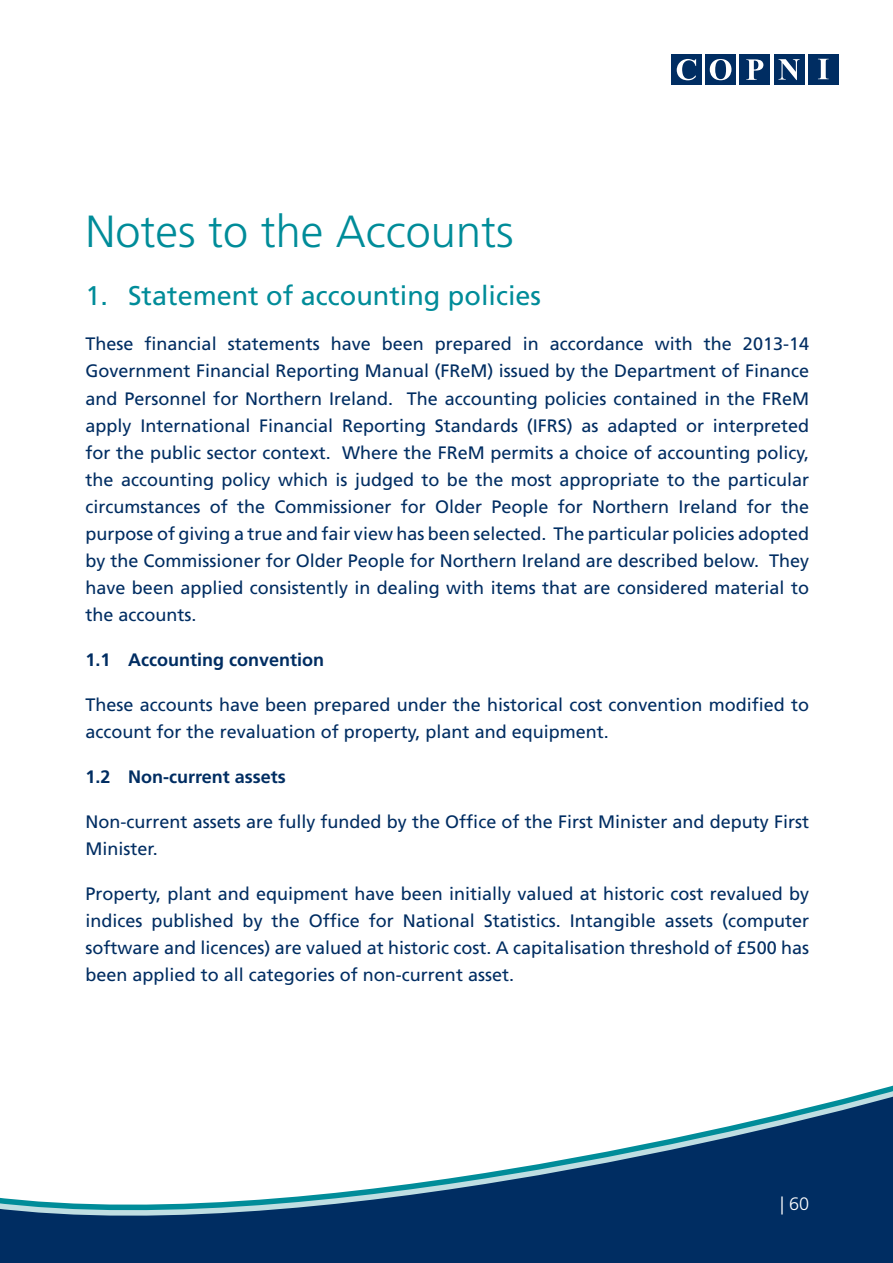
<style>
.page{position:relative;width:893px;height:1263px;background:#fff}
.page>*{position:absolute;margin:0;border:0;box-sizing:border-box;transform-origin:0 0}
.t1{font:300 45px "Frutiger";color:#008c99}
.t2{font:27px "Frutiger";color:#008c99}
.t3{font:18px/27px "Frutiger";color:#002d62;text-align:justify}
.t4{font:700 18px "Frutiger";color:#002d62}
.t5{font:300 18px "Frutiger";color:#fff}
</style>
<div class="page">
<svg style="left:0;top:1096px;width:892px;height:166px"></svg>
<div style="left:671px;top:54px;width:30px;height:31px;background:#002d62"></div>
<svg style="left:676px;top:59px;width:19px;height:21px"></svg>
<div style="left:705px;top:54px;width:30px;height:31px;background:#002d62"></div>
<svg style="left:709px;top:59px;width:22px;height:21px"></svg>
<div style="left:773px;top:54px;width:30px;height:31px;background:#002d62"></div>
<div style="left:739px;top:54px;width:30px;height:31px;background:#002d62"></div>
<svg style="left:746px;top:59px;width:17px;height:21px"></svg>
<svg style="left:778px;top:59px;width:21px;height:21px"></svg>
<div style="left:807px;top:54px;width:31px;height:31px;background:#002d62"></div>
<svg style="left:818px;top:59px;width:10px;height:20px"></svg>
<h1 class="t1" style="left:85px;top:213px;width:429px">Notes to the Accounts</h1>
<h2 class="t2" style="left:85px;top:285px;width:457px">1. Statement of accounting policies</h2>
<p class="t3" style="left:85px;top:332px;width:724px">These financial statements have been prepared in accordance with the 2013-14<br>Government Financial Reporting Manual (FReM) issued by the Department of Finance and Personnel for Northern Ireland. The accounting policies contained in the FReM apply International Financial Reporting Standards (IFRS) as adapted or interpreted for the public sector context. Where the FReM permits a choice of accounting policy, the accounting policy which is judged to be the most appropriate to the particular circumstances of the Commissioner for Older People for Northern Ireland for the purpose of giving a true and fair view has been selected. The particular policies adopted by the Commissioner for Older People for Northern Ireland are described below. They have been applied consistently in dealing with items that are considered material to the accounts.</p>
<p class="t4" style="left:85px;top:652px;width:240px">1.1 Accounting convention</p>
<p class="t3" style="left:85px;top:692px;width:724px">These accounts have been prepared under the historical cost convention modified to account for the revaluation of property, plant and equipment.</p>
<p class="t4" style="left:85px;top:769px;width:202px">1.2 Non-current assets</p>
<p class="t3" style="left:85px;top:809px;width:724px">Non-current assets are fully funded by the Office of the First Minister and deputy First<br>Minister.</p>
<p class="t3" style="left:85px;top:881px;width:724px">Property, plant and equipment have been initially valued at historic cost revalued by indices published by the Office for National Statistics. Intangible assets (computer software and licences) are valued at historic cost. A capitalisation threshold of £500 has been applied to all categories of non-current asset.</p>
<p class="t5" style="left:779px;top:1196px;width:31px">| 60</p>
</div>
